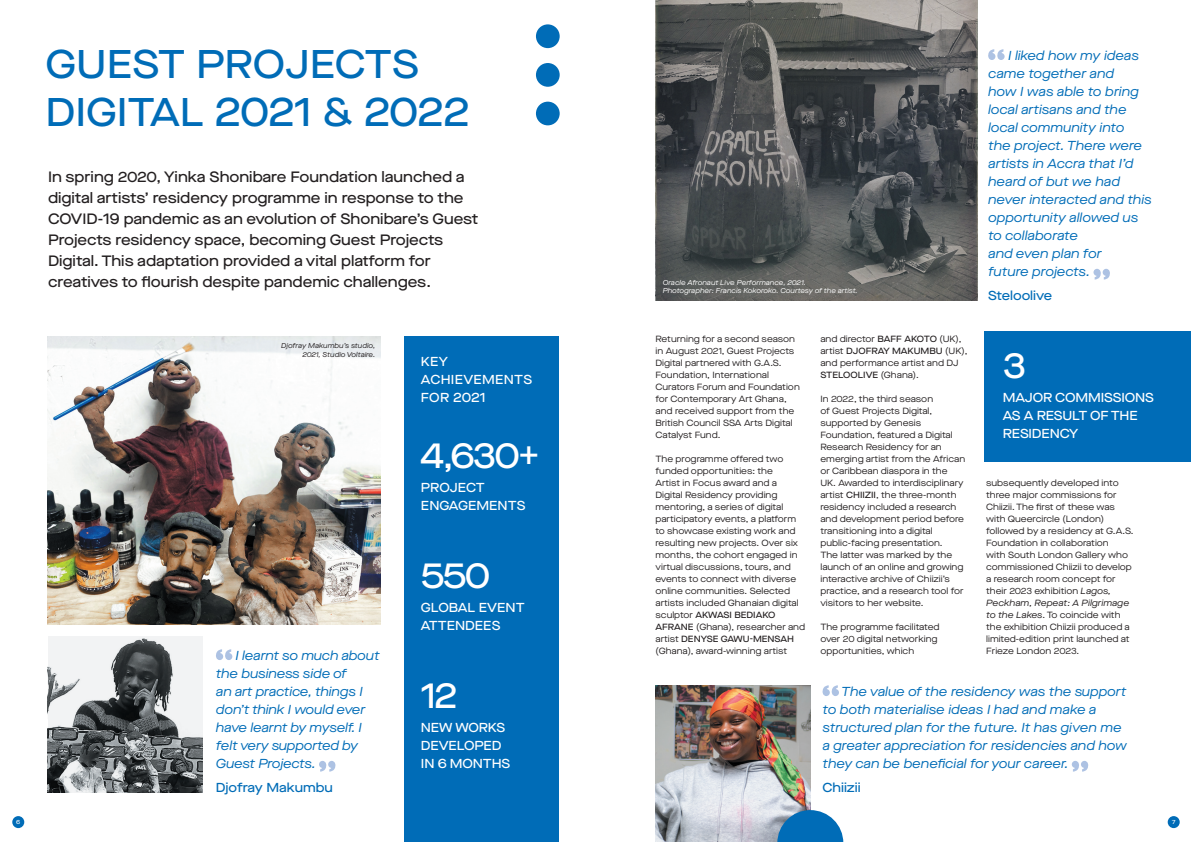
<style>
.page{position:relative;width:1191px;height:842px;background:#fff}
.page>*{position:absolute;margin:0;border:0;box-sizing:border-box;transform-origin:0 0}
.Page_Header_Black_Medium_40x48pt{font:500 40px/48px "Maison Neue Ext";color:#006cb7}
.UC_Sub_Black_Medium_13x18pt{font:500 35px "Maison Neue Ext";letter-spacing:-.05em;color:#fff}
.Standfirst_White_Medium_17x24pt{font:500 15px/21px "Maison Neue Ext";color:#231f20}
.Quote_Black_Book_I_13x18pt{font:italic 13px/18px "Maison Neue Ext";color:#006cb7}
.Page_Header_Orange_Medium_40x48pt{font:500 13px/18px "Maison Neue Ext";letter-spacing:-.01em;color:#fff}
.Quote_Black_Book_I_13x18pt-2{font:500 13px "Maison Neue Ext";color:#006cb7}
.UC_Sub_Black_Medium_13x18pt-2{font:500 13px/18px "Maison Neue Ext";letter-spacing:.02em;color:#fff}
.Body_Black_Book_9x12pt{font:9px/12px "Maison Neue Ext";color:#231f20}
.Body_Black_Book_9x12pt-2{font:italic 7px/8.4px "Maison Neue Ext";color:#fff}
.Body_Black_Book_9x12pt-3{font:italic 7px/8.4px "Maison Neue Ext";color:#231f20;text-align:right}
.Body_Black_Book_9x12pt-4{font:500 6px "Maison Neue Ext";color:#fff}
.s1{font-weight:500}
.s2{font-style:italic}
</style>
<div class="page">
<div style="left:984px;top:331px;width:207px;height:131px;background:#006cb7"></div>
<div style="left:12px;top:816px;width:12px;height:12px;background:#006cb7;border-radius:50%"></div>
<div style="left:1167px;top:816px;width:12px;height:12px;background:#006cb7;border-radius:50%"></div>
<svg style="left:216px;top:649px;width:16px;height:11px"></svg>
<svg style="left:319px;top:761px;width:17px;height:11px"></svg>
<svg style="left:988px;top:49px;width:16px;height:11px"></svg>
<svg style="left:1093px;top:269px;width:17px;height:11px"></svg>
<svg style="left:822px;top:685px;width:17px;height:11px"></svg>
<svg style="left:1071px;top:761px;width:17px;height:11px"></svg>
<img style="left:655px;top:0;width:322px;height:300px">
<div style="left:536px;top:102px;width:23px;height:23px;background:#006cb7;border-radius:50%"></div>
<div style="left:536px;top:63px;width:23px;height:24px;background:#006cb7;border-radius:50%"></div>
<div style="left:536px;top:24px;width:23px;height:24px;background:#006cb7;border-radius:50%"></div>
<img style="left:655px;top:685px;width:155px;height:157px">
<img style="left:48px;top:636px;width:154px;height:156px">
<svg style="left:777px;top:810px;width:66px;height:32px;background:#3084c0"></svg>
<div style="left:404px;top:336px;width:155px;height:506px;background:#006cb7"></div>
<img style="left:48px;top:336px;width:333px;height:288px">
<p class="Page_Header_Black_Medium_40x48pt" style="left:46px;top:39px;width:426px">GUEST PROJECTS<br>DIGITAL 2021 &amp; 2022</p>
<p class="Standfirst_White_Medium_17x24pt" style="left:48px;top:166px;width:432px">In spring 2020, Yinka Shonibare Foundation launched a digital artists’ residency programme in response to the COVID-19 pandemic as an evolution of Shonibare’s Guest Projects residency space, becoming Guest Projects Digital. This adaptation provided a vital platform for creatives to flourish despite pandemic challenges.</p>
<p class="Body_Black_Book_9x12pt-3" style="left:281px;top:341px;width:95px">Djofray Makumbu’s studio,<br>2021, Studio Voltaire.</p>
<p class="Quote_Black_Book_I_13x18pt" style="left:216px;top:646px;width:165px;text-indent:20px">I learnt so much about the business side of<br>an art practice, things I don’t think I would ever have learnt by myself. I felt very supported by<br>Guest Projects.</p>
<p class="Quote_Black_Book_I_13x18pt-2" style="left:216px;top:779px;width:118px">Djofray Makumbu</p>
<p class="UC_Sub_Black_Medium_13x18pt-2" style="left:421px;top:352px;width:113px">KEY<br>ACHIEVEMENTS<br>FOR 2021</p>
<p class="UC_Sub_Black_Medium_13x18pt" style="left:421px;top:432px;width:120px">4,630+</p>
<p class="Page_Header_Orange_Medium_40x48pt" style="left:421px;top:478px;width:106px">PROJECT<br>ENGAGEMENTS</p>
<p class="UC_Sub_Black_Medium_13x18pt" style="left:421px;top:552px;width:71px">550</p>
<p class="Page_Header_Orange_Medium_40x48pt" style="left:421px;top:598px;width:105px">GLOBAL EVENT<br>ATTENDEES</p>
<p class="UC_Sub_Black_Medium_13x18pt" style="left:421px;top:672px;width:38px">12</p>
<p class="Page_Header_Orange_Medium_40x48pt" style="left:421px;top:718px;width:91px">NEW WORKS<br>DEVELOPED<br>IN 6 MONTHS</p>
<p class="Body_Black_Book_9x12pt-2" style="left:662px;top:278px;width:196px">Oracle Afronaut Live Performance, 2021.<br>Photographer: Francis Kokoroko. Courtesy of the artist.</p>
<p class="Body_Black_Book_9x12pt" style="left:655px;top:333px;width:146px">Returning for a second season in August 2021, Guest Projects<br>Digital partnered with G.A.S.<br>Foundation, International<br>Curators Forum and Foundation for Contemporary Art Ghana, and received support from the<br>British Council SSA Arts Digital<br>Catalyst Fund.</p>
<p class="Body_Black_Book_9x12pt" style="left:655px;top:453px;width:151px">The programme offered two funded opportunities: the<br>Artist in Focus award and a<br>Digital Residency providing mentoring, a series of digital participatory events, a platform to showcase existing work and resulting new projects. Over six months, the cohort engaged in virtual discussions, tours, and events to connect with diverse online communities. Selected artists included Ghanaian digital sculptor <span class="s1">AKWASI BEDIAKO<br>AFRANE</span> (Ghana), researcher and artist <span class="s1">DENYSE GAWU-MENSAH </span>(Ghana), award-winning artist</p>
<p class="Body_Black_Book_9x12pt" style="left:820px;top:333px;width:149px">and director <span class="s1">BAFF AKOTO</span> (UK), artist <span class="s1">DJOFRAY MAKUMBU</span> (UK), and performance artist and DJ<br><span class="s1">STELOOLIVE</span> (Ghana).</p>
<p class="Body_Black_Book_9x12pt" style="left:820px;top:393px;width:146px">In 2022, the third season<br>of Guest Projects Digital, supported by Genesis<br>Foundation, featured a Digital<br>Research Residency for an emerging artist from the African or Caribbean diaspora in the<br>UK. Awarded to interdisciplinary artist <span class="s1">CHIIZII</span>, the three-month residency included a research and development period before transitioning into a digital public-facing presentation.<br>The latter was marked by the launch of an online and growing interactive archive of Chiizii’s practice, and a research tool for visitors to her website.</p>
<p class="Body_Black_Book_9x12pt" style="left:820px;top:621px;width:121px">The programme facilitated over 20 digital networking opportunities, which</p>
<p class="Quote_Black_Book_I_13x18pt" style="left:988px;top:46px;width:165px;text-indent:20px">I liked how my ideas came together and<br>how I was able to bring local artisans and the local community into<br>the project. There were artists in Accra that I’d heard of but we had never interacted and this opportunity allowed us to collaborate<br>and even plan for<br>future projects.</p>
<p class="Quote_Black_Book_I_13x18pt-2" style="left:988px;top:287px;width:65px">Steloolive</p>
<p class="UC_Sub_Black_Medium_13x18pt" style="left:1002px;top:342px;width:25px">3</p>
<p class="Page_Header_Orange_Medium_40x48pt" style="left:1002px;top:388px;width:153px">MAJOR COMMISSIONS<br>AS A RESULT OF THE<br>RESIDENCY</p>
<p class="Body_Black_Book_9x12pt" style="left:986px;top:477px;width:149px">subsequently developed into three major commissions for<br>Chiizii. The first of these was with Queercircle (London) followed by a residency at G.A.S.<br>Foundation in collaboration<br>with South London Gallery who commissioned Chiizii to develop a research room concept for their 2023 exhibition <span class="s2">Lagos,<br>Peckham, Repeat: A Pilgrimage to the Lakes</span>. To coincide with the exhibition Chiizii produced a limited-edition print launched at<br>Frieze London 2023.</p>
<p class="Quote_Black_Book_I_13x18pt" style="left:822px;top:682px;width:306px;text-indent:19px">The value of the residency was the support to both materialise ideas I had and make a structured plan for the future. It has given me a greater appreciation for residencies and how they can be beneficial for your career.</p>
<p class="Quote_Black_Book_I_13x18pt-2" style="left:822px;top:779px;width:40px">Chiizii</p>
<p class="Body_Black_Book_9x12pt-4" style="left:16px;top:818px;width:5px">6</p>
<p class="Body_Black_Book_9x12pt-4" style="left:1172px;top:818px;width:5px">7</p>
</div>
